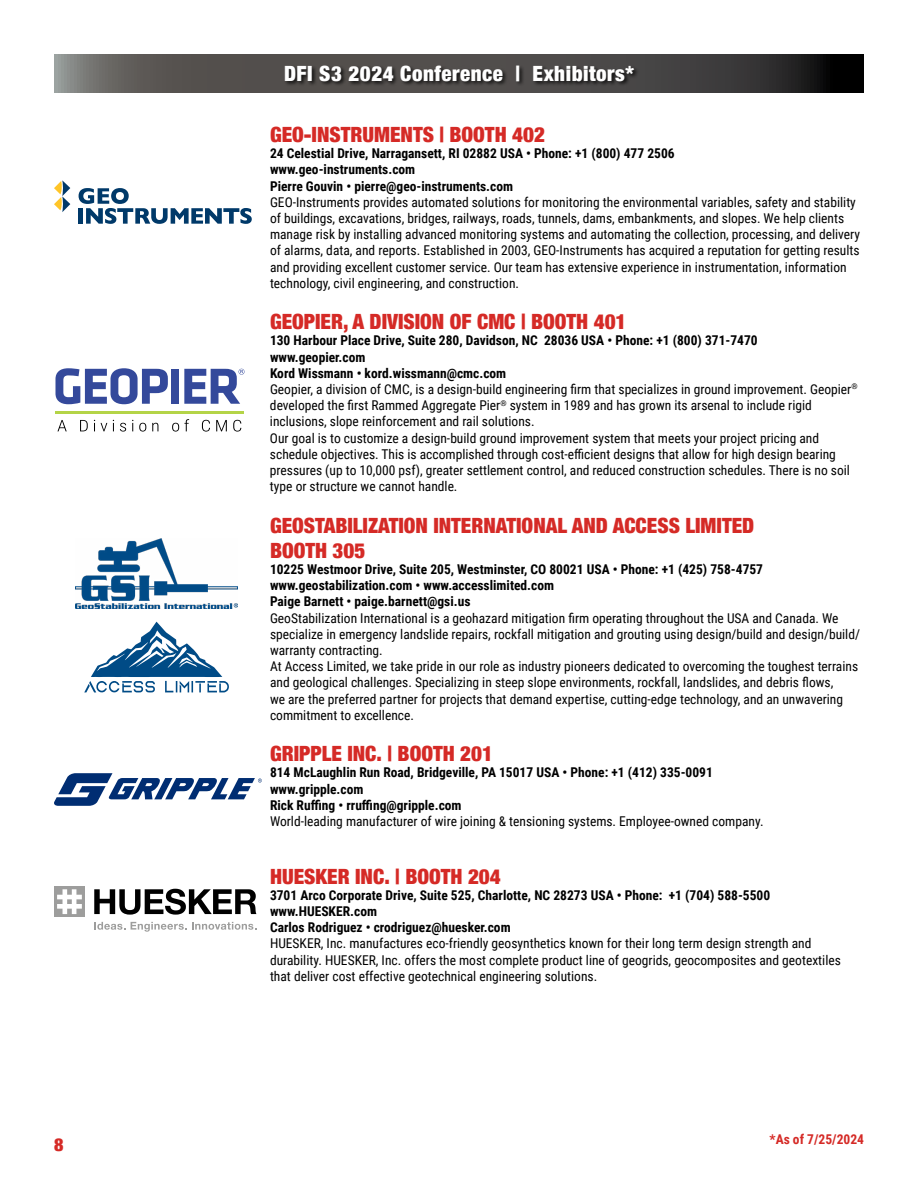
<style>
.page{position:relative;width:918px;height:1188px;background:#fff}
.page>*{position:absolute;margin:0;border:0;box-sizing:border-box;transform-origin:0 0}
.t1{font:900 condensed 21px/25.2px "Helvetica Neue";color:#d52a26}
.t2{font:900 condensed 21px "Helvetica Neue";letter-spacing:.025em;color:#fff}
.t3{font:900 condensed 18px "Helvetica Neue";color:#d52a26}
.t4{font:13.5px/16.2px "Roboto Condensed";color:#000}
.t5{font:700 13.5px/16.2px "Roboto Condensed";color:#000}
.t6{font:700 13.5px "Roboto Condensed";color:#d52a26}
.s1{font-weight:700}
</style>
<div class="page">
<svg style="left:54px;top:54px;width:810px;height:39px;background:#494746"></svg>
<div style="left:284px;top:65px;width:356px;height:21px;background:#000;opacity:.75"></div>
<div style="left:54px;top:886px;width:31px;height:31px;background:#9d9d9c"></div>
<svg style="left:57px;top:889px;width:25px;height:25px"></svg>
<svg style="left:94px;top:889px;width:163px;height:26px"></svg>
<svg style="left:94px;top:922px;width:31px;height:8px"></svg>
<svg style="left:131px;top:922px;width:125px;height:10px"></svg>
<hr style="left:56px;top:411px;width:188px;height:2px;background:#b4d447">
<svg style="left:56px;top:368px;width:112px;height:36px"></svg>
<div style="left:171px;top:369px;width:8px;height:35px;background:#34499b"></div>
<svg style="left:184px;top:369px;width:60px;height:35px"></svg>
<svg style="left:57px;top:420px;width:10px;height:11px"></svg>
<svg style="left:80px;top:420px;width:8px;height:11px"></svg>
<svg style="left:101px;top:423px;width:6px;height:8px"></svg>
<svg style="left:120px;top:423px;width:6px;height:9px"></svg>
<svg style="left:139px;top:423px;width:7px;height:9px"></svg>
<svg style="left:152px;top:423px;width:6px;height:8px"></svg>
<svg style="left:172px;top:419px;width:17px;height:13px"></svg>
<svg style="left:202px;top:420px;width:8px;height:12px"></svg>
<svg style="left:216px;top:420px;width:11px;height:11px"></svg>
<svg style="left:233px;top:420px;width:8px;height:12px"></svg>
<img style="left:75px;top:539px;width:163px;height:69px">
<svg style="left:84px;top:622px;width:145px;height:70px"></svg>
<svg style="left:54px;top:773px;width:208px;height:33px"></svg>
<hr style="left:78px;top:208px;width:4px;height:16px;background:#003969">
<svg style="left:79px;top:188px;width:173px;height:36px"></svg>
<svg style="left:54px;top:180px;width:16px;height:32px"></svg>
<h1 class="t2" style="left:284px;top:56px;width:351px">DFI S3 2024 Conference | Exhibitors*</h1>
<h1 class="t1" style="left:270px;top:121px;width:276px">GEO-INSTRUMENTS | BOOTH 402</h1>
<p class="t5" style="left:270px;top:145px;width:406px">24 Celestial Drive, Narragansett, RI 02882 USA • Phone: +1 (800) 477 2506 www.geo-instruments.com<br>Pierre Gouvin • pierre@geo-instruments.com</p>
<p class="t4" style="left:270px;top:193px;width:592px">GEO-Instruments provides automated solutions for monitoring the environmental variables, safety and stability of buildings, excavations, bridges, railways, roads, tunnels, dams, embankments, and slopes. We help clients manage risk by installing advanced monitoring systems and automating the collection, processing, and delivery of alarms, data, and reports. Established in 2003, GEO-Instruments has acquired a reputation for getting results and providing excellent customer service. Our team has extensive experience in instrumentation, information technology, civil engineering, and construction.</p>
<h1 class="t1" style="left:270px;top:308px;width:358px">GEOPIER, A DIVISION OF CMC | BOOTH 401</h1>
<p class="t4" style="left:270px;top:332px;width:589px"><span class="s1">130 Harbour Place Drive, Suite 280, Davidson, NC 28036 USA • Phone: +1 (800) 371-7470<br>www.geopier.com<br>Kord Wissmann • kord.wissmann@cmc.com<br></span>Geopier, a division of CMC, is a design-build engineering firm that specializes in ground improvement. Geopier<sup>® </sup>developed the first Rammed Aggregate Pier<sup>®</sup> system in 1989 and has grown its arsenal to include rigid inclusions, slope reinforcement and rail solutions.<br>Our goal is to customize a design-build ground improvement system that meets your project pricing and schedule objectives. This is accomplished through cost-efficient designs that allow for high design bearing pressures (up to 10,000 psf), greater settlement control, and reduced construction schedules. There is no soil type or structure we cannot handle.</p>
<h1 class="t1" style="left:270px;top:511px;width:486px">GEOSTABILIZATION INTERNATIONAL AND ACCESS LIMITED<br>BOOTH 305</h1>
<p class="t5" style="left:270px;top:561px;width:495px">10225 Westmoor Drive, Suite 205, Westminster, CO 80021 USA • Phone: +1 (425) 758-4757 www.geostabilization.com • www.accesslimited.com<br>Paige Barnett • paige.barnett@gsi.us</p>
<p class="t4" style="left:270px;top:609px;width:592px">GeoStabilization International is a geohazard mitigation firm operating throughout the USA and Canada. We specialize in emergency landslide repairs, rockfall mitigation and grouting using design/build and design/build/ warranty contracting.<br>At Access Limited, we take pride in our role as industry pioneers dedicated to overcoming the toughest terrains and geological challenges. Specializing in steep slope environments, rockfall, landslides, and debris flows,<br>we are the preferred partner for projects that demand expertise, cutting-edge technology, and an unwavering commitment to excellence.</p>
<h1 class="t1" style="left:270px;top:740px;width:225px">GRIPPLE INC. | BOOTH 201</h1>
<p class="t5" style="left:270px;top:764px;width:444px">814 McLaughlin Run Road, Bridgeville, PA 15017 USA • Phone: +1 (412) 335-0091 www.gripple.com<br>Rick Ruffing • rruffing@gripple.com</p>
<p class="t4" style="left:270px;top:813px;width:495px">World-leading manufacturer of wire joining &amp; tensioning systems. Employee-owned company.</p>
<h1 class="t1" style="left:270px;top:862px;width:232px">HUESKER INC. | BOOTH 204</h1>
<p class="t5" style="left:270px;top:886px;width:502px">3701 Arco Corporate Drive, Suite 525, Charlotte, NC 28273 USA • Phone: +1 (704) 588-5500 www.HUESKER.com<br>Carlos Rodriguez • crodriguez@huesker.com</p>
<p class="t4" style="left:270px;top:935px;width:572px">HUESKER, Inc. manufactures eco-friendly geosynthetics known for their long term design strength and durability. HUESKER, Inc. offers the most complete product line of geogrids, geocomposites and geotextiles that deliver cost effective geotechnical engineering solutions.</p>
<h2 class="t3" style="left:54px;top:1130px;width:11px">8</h2>
<p class="t6" style="left:770px;top:1130px;width:96px">*As of 7/25/2024</p>
</div>
